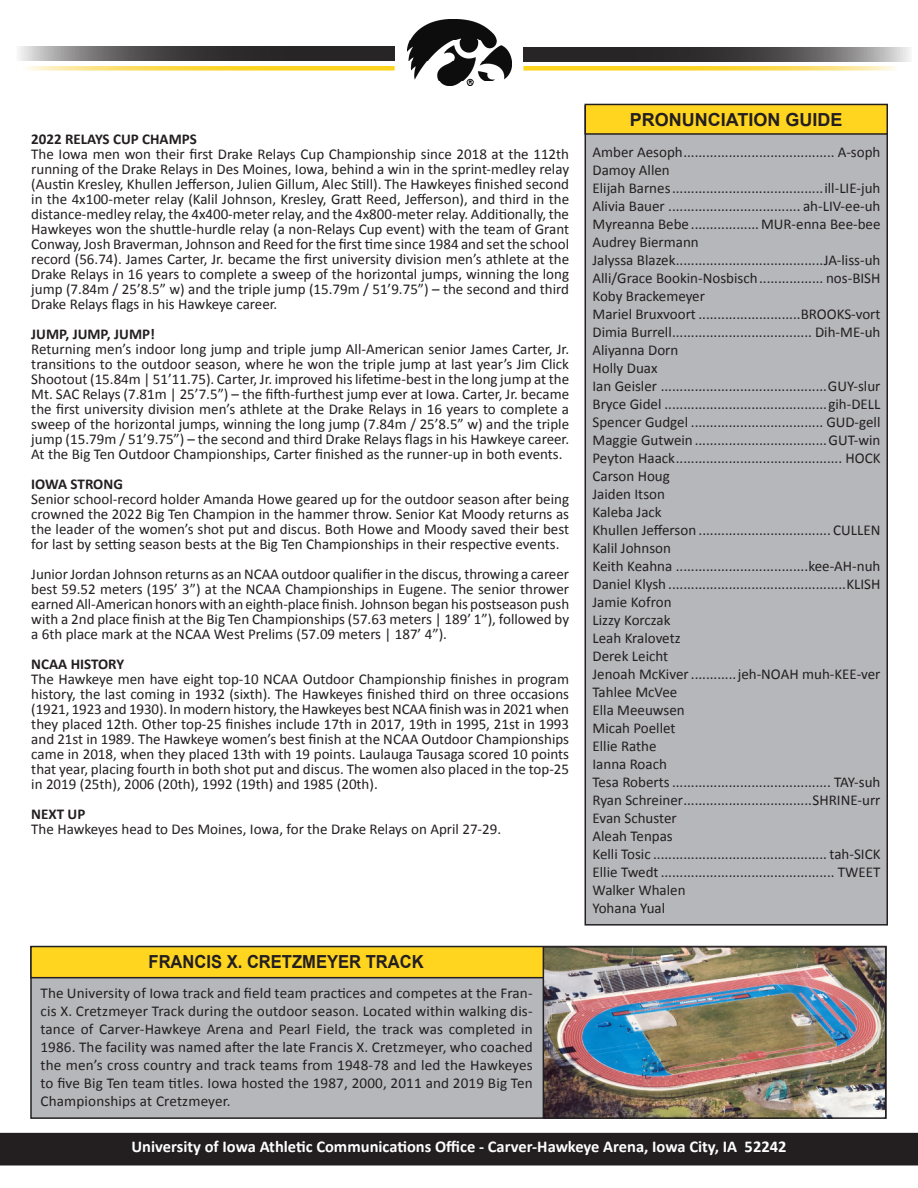
<style>
.page{position:relative;width:918px;height:1188px;background:#fff}
.page>*{position:absolute;margin:0;border:0;box-sizing:border-box;transform-origin:0 0}
.Paragraph_Style_1{font:700 18px "Arial";color:#231f20;scale:.92 1}
.Paragraph_Style_1-2{font:700 18px "Arial";color:#231f20}
.t1{font:700 16.5px "Calibri";color:#fff}
.Paragraph_Style_1-3{font:15px/15px "Calibri";color:#231f20;text-align:justify}
.t2{font:700 15px "Calibri";color:#231f20}
</style>
<div class="page">
<img style="left:408px;top:20px;width:104px;height:66px">
<svg style="left:523px;top:47px;width:388px;height:14px"></svg>
<svg style="left:18px;top:47px;width:377px;height:14px"></svg>
<div style="left:1px;top:1134px;width:916px;height:31px;background:#231f20"></div>
<div style="left:0;top:1133px;width:918px;height:33px;border:2px solid #231f20"></div>
<svg style="left:26px;top:66px;width:369px;height:5px"></svg>
<svg style="left:523px;top:66px;width:373px;height:5px"></svg>
<div style="left:31px;top:947px;width:855px;height:171px;background:#b6b7bb"></div>
<div style="left:585px;top:106px;width:302px;height:819px;background:#b6b7bb"></div>
<div style="left:585px;top:105px;width:303px;height:821px;border:2px solid #231f20"></div>
<div style="left:585px;top:104px;width:302px;height:30px;background:#ffd520"></div>
<div style="left:585px;top:104px;width:303px;height:31px;border:2px solid #231f20"></div>
<div style="left:31px;top:947px;width:855px;height:31px;background:#ffd520"></div>
<div style="left:30px;top:946px;width:856px;height:32px;border:2px solid #231f20"></div>
<img style="left:546px;top:949px;width:337px;height:167px">
<div style="left:543px;top:946px;width:343px;height:173px;border:2px solid #231f20"></div>
<p class="t2" style="left:31px;top:129px;width:167px">2022 RELAYS CUP CHAMPS</p>
<p class="Paragraph_Style_1-3" style="left:31px;top:146px;width:539px">The Iowa men won their first Drake Relays Cup Championship since 2018 at the 112th running of the Drake Relays in Des Moines, Iowa, behind a win in the sprint-medley relay (Austin Kresley, Khullen Jefferson, Julien Gillum, Alec Still). The Hawkeyes finished second in the 4x100-meter relay (Kalil Johnson, Kresley, Gratt Reed, Jefferson), and third in the distance-medley relay, the 4x400-meter relay, and the 4x800-meter relay. Additionally, the Hawkeyes won the shuttle-hurdle relay (a non-Relays Cup event) with the team of Grant Conway, Josh Braverman, Johnson and Reed for the first time since 1984 and set the school record (56.74). James Carter, Jr. became the first university division men’s athlete at the Drake Relays in 16 years to complete a sweep of the horizontal jumps, winning the long jump (7.84m / 25’8.5” w) and the triple jump (15.79m / 51’9.75”) – the second and third Drake Relays flags in his Hawkeye career.</p>
<p class="t2" style="left:31px;top:324px;width:125px">JUMP, JUMP, JUMP!</p>
<p class="Paragraph_Style_1-3" style="left:31px;top:341px;width:539px">Returning men’s indoor long jump and triple jump All-American senior James Carter, Jr. transitions to the outdoor season, where he won the triple jump at last year’s Jim Click Shootout (15.84m | 51’11.75). Carter, Jr. improved his lifetime-best in the long jump at the Mt. SAC Relays (7.81m | 25’7.5”) – the fifth-furthest jump ever at Iowa. Carter, Jr. became the first university division men’s athlete at the Drake Relays in 16 years to complete a sweep of the horizontal jumps, winning the long jump (7.84m / 25’8.5” w) and the triple jump (15.79m / 51’9.75”) – the second and third Drake Relays flags in his Hawkeye career.<br>At the Big Ten Outdoor Championships, Carter finished as the runner-up in both events.</p>
<p class="t2" style="left:31px;top:474px;width:93px">IOWA STRONG</p>
<p class="Paragraph_Style_1-3" style="left:31px;top:491px;width:539px">Senior school-record holder Amanda Howe geared up for the outdoor season after being crowned the 2022 Big Ten Champion in the hammer throw. Senior Kat Moody returns as the leader of the women’s shot put and discus. Both Howe and Moody saved their best for last by setting season bests at the Big Ten Championships in their respective events.</p>
<p class="Paragraph_Style_1-3" style="left:31px;top:566px;width:539px">Junior Jordan Johnson returns as an NCAA outdoor qualifier in the discus, throwing a career best 59.52 meters (195’ 3”) at the NCAA Championships in Eugene. The senior thrower earned All-American honors with an eighth-place finish. Johnson began his postseason push with a 2nd place finish at the Big Ten Championships (57.63 meters | 189’ 1”), followed by a 6th place mark at the NCAA West Prelims (57.09 meters | 187’ 4”).</p>
<p class="t2" style="left:31px;top:654px;width:94px">NCAA HISTORY</p>
<p class="Paragraph_Style_1-3" style="left:31px;top:671px;width:539px">The Hawkeye men have eight top-10 NCAA Outdoor Championship finishes in program history, the last coming in 1932 (sixth). The Hawkeyes finished third on three occasions (1921, 1923 and 1930). In modern history, the Hawkeyes best NCAA finish was in 2021 when they placed 12th. Other top-25 finishes include 17th in 2017, 19th in 1995, 21st in 1993 and 21st in 1989. The Hawkeye women’s best finish at the NCAA Outdoor Championships came in 2018, when they placed 13th with 19 points. Laulauga Tausaga scored 10 points that year, placing fourth in both shot put and discus. The women also placed in the top-25 in 2019 (25th), 2006 (20th), 1992 (19th) and 1985 (20th).</p>
<p class="t2" style="left:31px;top:804px;width:56px">NEXT UP</p>
<p class="Paragraph_Style_1-3" style="left:31px;top:821px;width:471px">The Hawkeyes head to Des Moines, Iowa, for the Drake Relays on April 27-29.</p>
<p class="Paragraph_Style_1" style="left:149px;top:950px;width:300px">FRANCIS X. CRETZMEYER TRACK</p>
<p class="Paragraph_Style_1-3" style="left:40px;top:983px;width:494px;line-height:18px">The University of Iowa track and field team practices and competes at the Fran&shy;cis X. Cretzmeyer Track during the outdoor season. Located within walking dis&shy;tance of Carver-Hawkeye Arena and Pearl Field, the track was completed in 1986. The facility was named after the late Francis X. Cretzmeyer, who coached the men’s cross country and track teams from 1948-78 and led the Hawkeyes to five Big Ten team titles. Iowa hosted the 1987, 2000, 2011 and 2019 Big Ten Championships at Cretzmeyer.</p>
<p class="Paragraph_Style_1-2" style="left:630px;top:108px;width:214px">PRONUNCIATION GUIDE</p>
<p class="Paragraph_Style_1-3" style="left:593px;top:144px;width:289px">Amber Aesoph........................................ A-soph</p>
<p class="Paragraph_Style_1-3" style="left:593px;top:162px;width:79px">Damoy Allen</p>
<p class="Paragraph_Style_1-3" style="left:593px;top:180px;width:289px">Elijah Barnes........................................ill-LIE-juh</p>
<p class="Paragraph_Style_1-3" style="left:593px;top:198px;width:289px">Alivia Bauer ................................... ah-LIV-ee-uh</p>
<p class="Paragraph_Style_1-3" style="left:593px;top:216px;width:290px">Myreanna Bebe..................MUR-enna Bee-bee</p>
<p class="Paragraph_Style_1-3" style="left:593px;top:234px;width:108px">Audrey Biermann</p>
<p class="Paragraph_Style_1-3" style="left:593px;top:252px;width:289px">Jalyssa Blazek.......................................JA-liss-uh</p>
<p class="Paragraph_Style_1-3" style="left:593px;top:270px;width:289px">Alli/Grace Bookin-Nosbisch................. nos-BISH</p>
<p class="Paragraph_Style_1-3" style="left:593px;top:288px;width:114px">Koby Brackemeyer</p>
<p class="Paragraph_Style_1-3" style="left:593px;top:306px;width:290px">Mariel Bruxvoort ...........................BROOKS-vort</p>
<p class="Paragraph_Style_1-3" style="left:593px;top:324px;width:289px">Dimia Burrell..................................... Dih-ME-uh</p>
<p class="Paragraph_Style_1-3" style="left:593px;top:342px;width:87px">Aliyanna Dorn</p>
<p class="Paragraph_Style_1-3" style="left:593px;top:360px;width:66px">Holly Duax</p>
<p class="Paragraph_Style_1-3" style="left:593px;top:378px;width:289px">Ian Geisler ............................................GUY-slur</p>
<p class="Paragraph_Style_1-3" style="left:593px;top:396px;width:289px">Bryce Gidel ...........................................gih-DELL</p>
<p class="Paragraph_Style_1-3" style="left:593px;top:414px;width:289px">Spencer Gudgel ................................... GUD-gell</p>
<p class="Paragraph_Style_1-3" style="left:593px;top:432px;width:289px">Maggie Gutwein...................................GUT-win</p>
<p class="Paragraph_Style_1-3" style="left:593px;top:450px;width:290px">Peyton Haack............................................ HOCK</p>
<p class="Paragraph_Style_1-3" style="left:593px;top:468px;width:79px">Carson Houg</p>
<p class="Paragraph_Style_1-3" style="left:593px;top:486px;width:74px">Jaiden Itson</p>
<p class="Paragraph_Style_1-3" style="left:593px;top:504px;width:71px">Kaleba Jack</p>
<p class="Paragraph_Style_1-3" style="left:593px;top:522px;width:289px">Khullen Jefferson ................................... CULLEN</p>
<p class="Paragraph_Style_1-3" style="left:593px;top:540px;width:80px">Kalil Johnson</p>
<p class="Paragraph_Style_1-3" style="left:593px;top:558px;width:289px">Keith Keahna ...................................kee-AH-nuh</p>
<p class="Paragraph_Style_1-3" style="left:593px;top:576px;width:289px">Daniel Klysh ...............................................KLISH</p>
<p class="Paragraph_Style_1-3" style="left:593px;top:594px;width:81px">Jamie Kofron</p>
<p class="Paragraph_Style_1-3" style="left:593px;top:612px;width:80px">Lizzy Korczak</p>
<p class="Paragraph_Style_1-3" style="left:593px;top:630px;width:90px">Leah Kralovetz</p>
<p class="Paragraph_Style_1-3" style="left:593px;top:648px;width:77px">Derek Leicht</p>
<p class="Paragraph_Style_1-3" style="left:593px;top:666px;width:290px">Jenoah McKiver............jeh-NOAH muh-KEE-ver</p>
<p class="Paragraph_Style_1-3" style="left:593px;top:684px;width:86px">Tahlee McVee</p>
<p class="Paragraph_Style_1-3" style="left:593px;top:702px;width:94px">Ella Meeuwsen</p>
<p class="Paragraph_Style_1-3" style="left:593px;top:720px;width:85px">Micah Poellet</p>
<p class="Paragraph_Style_1-3" style="left:593px;top:738px;width:66px">Ellie Rathe</p>
<p class="Paragraph_Style_1-3" style="left:593px;top:756px;width:76px">Ianna Roach</p>
<p class="Paragraph_Style_1-3" style="left:593px;top:774px;width:289px">Tesa Roberts .......................................... TAY-suh</p>
<p class="Paragraph_Style_1-3" style="left:593px;top:792px;width:290px">Ryan Schreiner..................................SHRINE-urr</p>
<p class="Paragraph_Style_1-3" style="left:593px;top:810px;width:86px">Evan Schuster</p>
<p class="Paragraph_Style_1-3" style="left:593px;top:828px;width:82px">Aleah Tenpas</p>
<p class="Paragraph_Style_1-3" style="left:593px;top:846px;width:289px">Kelli Tosic .............................................. tah-SICK</p>
<p class="Paragraph_Style_1-3" style="left:593px;top:864px;width:289px">Ellie Twedt.............................................. TWEET</p>
<p class="Paragraph_Style_1-3" style="left:593px;top:882px;width:95px">Walker Whalen</p>
<p class="Paragraph_Style_1-3" style="left:593px;top:900px;width:74px">Yohana Yual</p>
<p class="t1" style="left:132px;top:1135px;width:656px">University of Iowa Athletic Communications Office - Carver-Hawkeye Arena, Iowa City, IA 52242</p>
</div>
